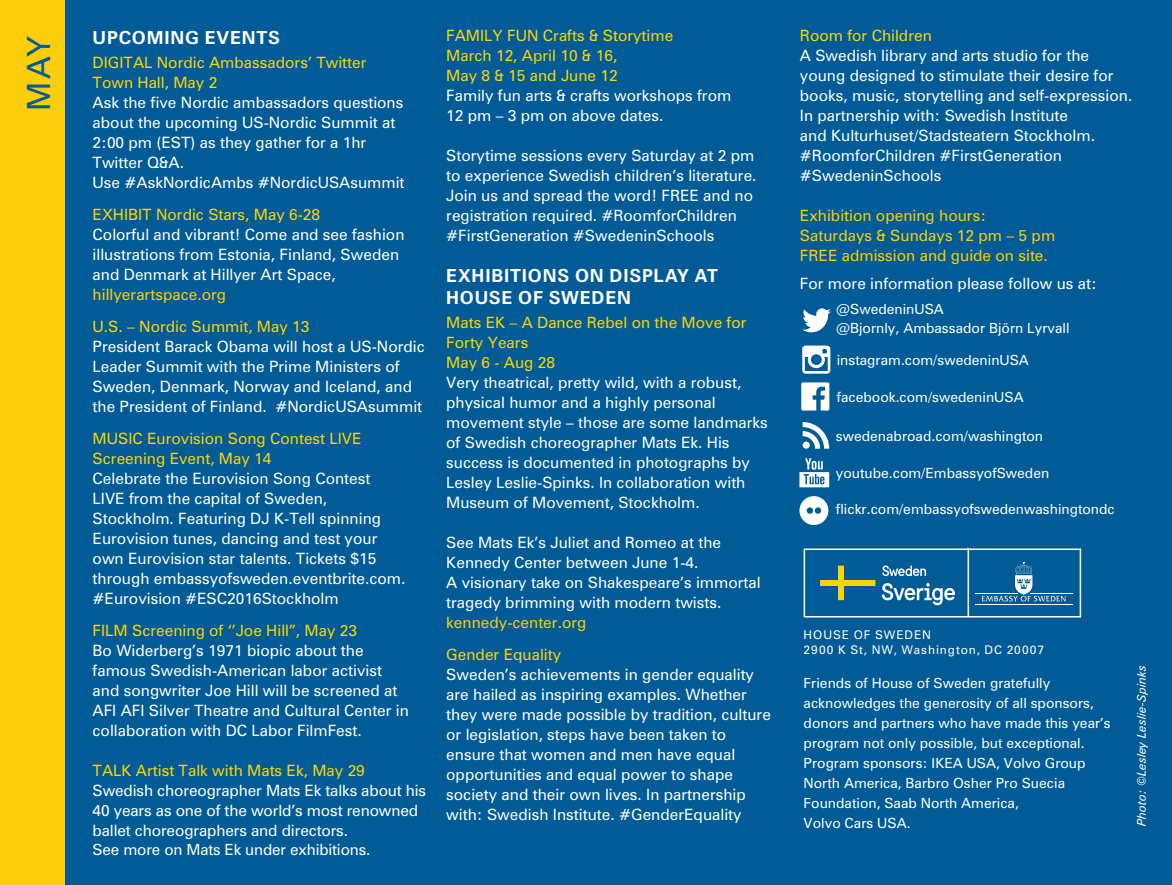
<style>
.page{position:relative;width:1172px;height:885px;background:#fff}
.page>*{position:absolute;margin:0;border:0;box-sizing:border-box;transform-origin:0 0}
.t1{font:32px "Zurich BT";color:#005b97}
.t2{font:700 18px/22px "Zurich BT";letter-spacing:.045em;color:#fff}
.t3{font:15.6px/20px "Zurich BT";color:#fff}
.t4{font:15.6px/20px "Zurich BT";color:#fcd406}
.t5{font:15.6px/20px "Zurich BT";color:#fccd0a}
.t6{font:15.4px "Zurich BT";letter-spacing:-.01em;color:#fff}
.t7{font:14px/20px "Zurich BT";color:#fff}
.t8{font:12px/15.6px "Zurich BT";letter-spacing:.08em;color:#fff}
.t9{font:italic 12px "Zurich BT";color:#fff}
</style>
<div class="page">
<div style="left:0;top:0;width:1171px;height:884px;background:#005b97"></div>
<div style="left:0;top:0;width:64px;height:884px;background:#fccd0a"></div>
<svg style="left:803px;top:548px;width:278px;height:70px"></svg>
<div style="left:820px;top:565px;width:17px;height:14px;background:#005b97"></div>
<div style="left:844px;top:565px;width:31px;height:14px;background:#005b97"></div>
<div style="left:820px;top:586px;width:17px;height:14px;background:#005b97"></div>
<div style="left:844px;top:586px;width:31px;height:14px;background:#005b97"></div>
<svg style="left:802px;top:308px;width:29px;height:24px"></svg>
<svg style="left:802px;top:345px;width:28px;height:28px"></svg>
<svg style="left:801px;top:382px;width:28px;height:28px"></svg>
<svg style="left:799px;top:458px;width:30px;height:29px"></svg>
<svg style="left:799px;top:496px;width:29px;height:29px"></svg>
<svg style="left:802px;top:422px;width:27px;height:26px"></svg>
<svg style="left:0;top:742px;width:78px;height:143px"></svg>
<h1 class="t1" style="left:19px;top:111px;width:77px;rotate:-90deg">MAY</h1>
<p class="t2" style="left:93px;top:26px;width:189px">UPCOMING EVENTS</p>
<p class="t4" style="left:93px;top:52px;width:275px">DIGITAL Nordic Ambassadors’ Twitter<br>Town Hall, May 2</p>
<p class="t3" style="left:93px;top:92px;width:313px">Ask the five Nordic ambassadors questions about the upcoming US-Nordic Summit at 2:00 pm (EST) as they gather for a 1hr Twitter Q&amp;A.<br>Use #AskNordicAmbs #NordicUSAsummit</p>
<p class="t4" style="left:93px;top:204px;width:229px">EXHIBIT Nordic Stars, May 6-28</p>
<p class="t3" style="left:93px;top:224px;width:313px">Colorful and vibrant! Come and see fashion illustrations from Estonia, Finland, Sweden and Denmark at Hillyer Art Space,</p>
<p class="t5" style="left:93px;top:284px;width:135px">hillyerartspace.org</p>
<p class="t4" style="left:93px;top:316px;width:218px">U.S. – Nordic Summit, May 13</p>
<p class="t3" style="left:93px;top:336px;width:334px">President Barack Obama will host a US-Nordic Leader Summit with the Prime Ministers of Sweden, Denmark, Norway and Iceland, and the President of Finland. #NordicUSAsummit</p>
<p class="t4" style="left:93px;top:428px;width:270px">MUSIC Eurovision Song Contest LIVE<br>Screening Event, May 14</p>
<p class="t3" style="left:93px;top:468px;width:314px">Celebrate the Eurovision Song Contest LIVE from the capital of Sweden, Stockholm. Featuring DJ K-Tell spinning Eurovision tunes, dancing and test your own Eurovision star talents. Tickets $15 through embassyofsweden.eventbrite.com. #Eurovision #ESC2016Stockholm</p>
<p class="t4" style="left:93px;top:620px;width:266px">FILM Screening of ‘’Joe Hill”, May 23</p>
<p class="t3" style="left:93px;top:640px;width:318px">Bo Widerberg’s 1971 biopic about the famous Swedish-American labor activist and songwriter Joe Hill will be screened at AFI AFI Silver Theatre and Cultural Center in collaboration with DC Labor FilmFest.</p>
<p class="t4" style="left:93px;top:760px;width:274px">TALK Artist Talk with Mats Ek, May 29</p>
<p class="t3" style="left:93px;top:780px;width:335px">Swedish choreographer Mats Ek talks about his<br>40 years as one of the world’s most renowned ballet choreographers and directors.</p>
<p class="t6" style="left:93px;top:840px;width:279px">See more on Mats Ek under exhibitions.</p>
<p class="t4" style="left:446px;top:25px;width:228px">FAMILY FUN Crafts &amp; Storytime<br>March 12, April 10 &amp; 16,<br>May 8 &amp; 15 and June 12</p>
<p class="t3" style="left:446px;top:85px;width:287px">Family fun arts &amp; crafts workshops from<br>12 pm – 3 pm on above dates.</p>
<p class="t3" style="left:446px;top:145px;width:312px">Storytime sessions every Saturday at 2 pm to experience Swedish children’s literature.<br>Join us and spread the word! FREE and no registration required. #RoomforChildren #FirstGeneration #SwedeninSchools</p>
<p class="t2" style="left:446px;top:264px;width:273px">EXHIBITIONS ON DISPLAY AT<br>HOUSE OF SWEDEN</p>
<p class="t4" style="left:446px;top:312px;width:302px">Mats EK – A Dance Rebel on the Move for<br>Forty Years<br>May 6 - Aug 28</p>
<p class="t3" style="left:446px;top:372px;width:323px">Very theatrical, pretty wild, with a robust, physical humor and a highly personal movement style – those are some landmarks of Swedish choreographer Mats Ek. His success is documented in photographs by Lesley Leslie-Spinks. In collaboration with Museum of Movement, Stockholm.</p>
<p class="t3" style="left:446px;top:532px;width:316px">See Mats Ek’s Juliet and Romeo at the Kennedy Center between June 1-4.<br>A visionary take on Shakespeare’s immortal tragedy brimming with modern twists.</p>
<p class="t5" style="left:446px;top:612px;width:142px">kennedy-center.org</p>
<p class="t4" style="left:446px;top:644px;width:116px">Gender Equality</p>
<p class="t3" style="left:446px;top:664px;width:326px">Sweden’s achievements in gender equality are hailed as inspiring examples. Whether they were made possible by tradition, culture or legislation, steps have been taken to ensure that women and men have equal opportunities and equal power to shape society and their own lives. In partnership with: Swedish Institute. #GenderEquality</p>
<p class="t4" style="left:800px;top:25px;width:133px">Room for Children</p>
<p class="t3" style="left:800px;top:45px;width:334px">A Swedish library and arts studio for the young designed to stimulate their desire for books, music, storytelling and self-expression.<br>In partnership with: Swedish Institute<br>and Kulturhuset/Stadsteatern Stockholm. #RoomforChildren #FirstGeneration #SwedeninSchools</p>
<p class="t5" style="left:800px;top:205px;width:257px">Exhibition opening hours:<br>Saturdays &amp; Sundays 12 pm – 5 pm<br>FREE admission and guide on site.</p>
<p class="t3" style="left:800px;top:273px;width:298px">For more information please follow us at:</p>
<p class="t7" style="left:836px;top:299px;width:235px;line-height:19.4px">@SwedeninUSA<br>@Bjornly, Ambassador Björn Lyrvall</p>
<p class="t7" style="left:836px;top:349px;width:194px">instagram.com/swedeninUSA</p>
<p class="t7" style="left:836px;top:387px;width:188px">facebook.com/swedeninUSA</p>
<p class="t7" style="left:835px;top:426px;width:209px">swedenabroad.com/washington</p>
<p class="t7" style="left:835px;top:463px;width:215px">youtube.com/EmbassyofSweden</p>
<p class="t7" style="left:835px;top:498px;width:280px">flickr.com/embassyofswedenwashingtondc</p>
<p class="t8" style="left:803px;top:626px;width:242px">HOUSE OF SWEDEN<br>2900 K St, NW, Washington, DC 20007</p>
<p class="t7" style="left:803px;top:673px;width:309px">Friends of House of Sweden gratefully acknowledges the generosity of all sponsors, donors and partners who have made this year’s program not only possible, but exceptional.<br>Program sponsors: IKEA USA, Volvo Group North America, Barbro Osher Pro Suecia Foundation, Saab North America,<br>Volvo Cars USA.</p>
<p class="t9" style="left:1134px;top:826px;width:163px;rotate:-90deg">Photo: ©Lesley Leslie-Spinks</p>
</div>
